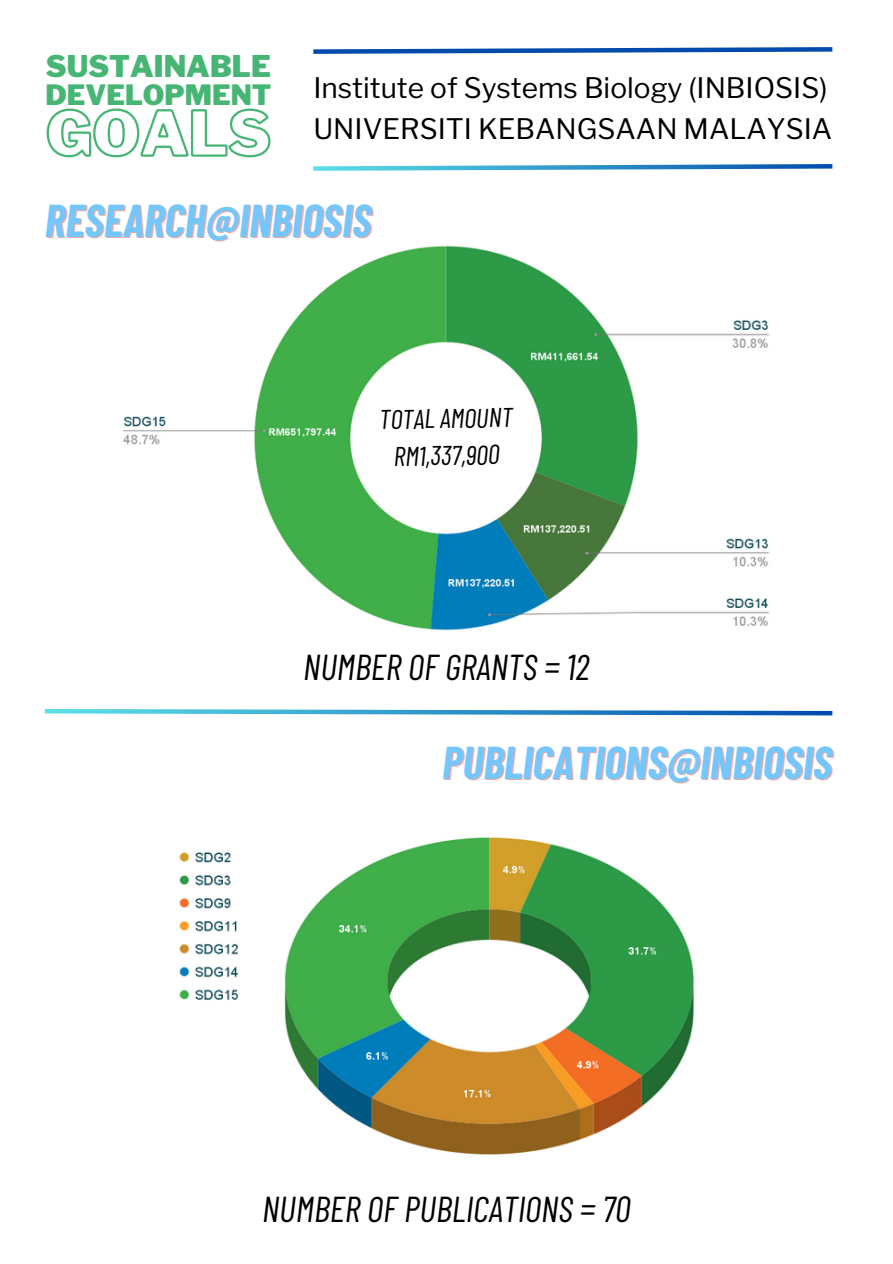
<style>
.page{position:relative;width:893px;height:1264px;background:#fff}
.page>*{position:absolute;margin:0;border:0;box-sizing:border-box;transform-origin:0 0}
.t1{font:italic 700 45px "Barlow Condensed";color:#75c7fb}
.t2{font:italic 36px "Barlow Condensed";color:#000}
.t3{font:900 29.7px "Libre Franklin";color:#47b574}
.t4{font:28.05px "Libre Franklin";color:#000}
.t5{font:900 27.75px "Libre Franklin";color:#47b574}
.t6{font:italic 27px "Barlow Condensed";color:#000}
</style>
<div class="page">
<svg style="left:313px;top:47px;width:520px;height:7px"></svg>
<svg style="left:313px;top:164px;width:520px;height:7px"></svg>
<svg style="left:44px;top:709px;width:789px;height:7px"></svg>
<img style="left:122px;top:245px;width:648px;height:386px">
<img style="left:179px;top:837px;width:515px;height:318px">
<svg style="left:46px;top:108px;width:225px;height:50px"></svg>
<p class="t3" style="left:46px;top:49px;width:226px">SUSTAINABLE</p>
<p class="t5" style="left:45px;top:78px;width:228px">DEVELOPMENT</p>
<p class="t4" style="left:313px;top:71px;width:515px">Institute of Systems Biology (INBIOSIS)</p>
<p class="t4" style="left:313px;top:112px;width:520px">UNIVERSITI KEBANGSAAN MALAYSIA</p>
<p class="t1" style="left:45px;top:192px;width:328px">RESEARCH@INBIOSIS</p>
<p class="t6" style="left:379px;top:402px;width:135px;rotate:-1deg">TOTAL AMOUNT</p>
<p class="t6" style="left:393px;top:439px;width:107px;rotate:-1deg">RM1,337,900</p>
<p class="t2" style="left:303px;top:644px;width:288px">NUMBER OF GRANTS = 12</p>
<p class="t1" style="left:442px;top:734px;width:391px">PUBLICATIONS@INBIOSIS</p>
<p class="t2" style="left:262px;top:1185px;width:370px">NUMBER OF PUBLICATIONS = 70</p>
</div>
